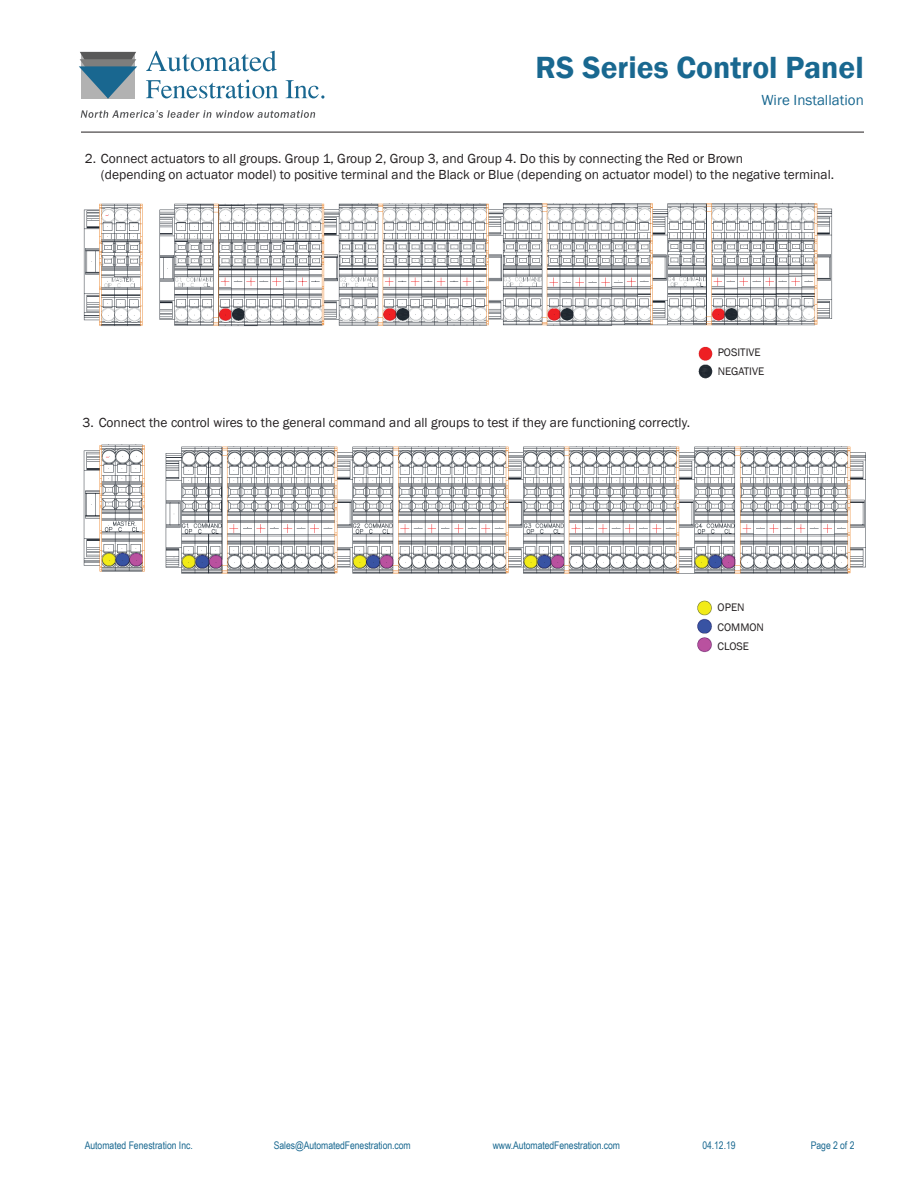
<style>
.page{position:relative;width:918px;height:1188px;background:#fff}
.page>*{position:absolute;margin:0;border:0;box-sizing:border-box;transform-origin:0 0}
.t1{font:600 31.5px "Franklin Gothic";color:#196890}
.t2{font:15px "Franklin Gothic";color:#196890}
.t3{font:13.5px/16.2px "Franklin Gothic";color:#231f20}
.t4{font:11.25px/19.5px "Franklin Gothic";color:#231f20}
.t5{font:10.5px "Arial Narrow";letter-spacing:-.005em;color:#196890}
</style>
<div class="page">
<hr style="left:81px;top:132px;width:783px;height:1px;background:#231f20">
<svg style="left:146px;top:51px;width:131px;height:20px"></svg>
<svg style="left:146px;top:80px;width:132px;height:18px"></svg>
<svg style="left:286px;top:80px;width:38px;height:19px"></svg>
<svg style="left:79px;top:52px;width:58px;height:47px;background:#6e8997"></svg>
<svg style="left:81px;top:110px;width:234px;height:8px"></svg>
<img style="left:159px;top:202px;width:674px;height:125px">
<img style="left:83px;top:203px;width:60px;height:123px">
<img style="left:697px;top:600px;width:15px;height:53px">
<img style="left:165px;top:446px;width:701px;height:128px">
<img style="left:83px;top:444px;width:62px;height:128px">
<img style="left:698px;top:346px;width:15px;height:33px">
<h1 class="t1" style="left:536px;top:48px;width:330px">RS Series Control Panel</h1>
<p class="t2" style="left:761px;top:91px;width:104px">Wire Installation</p>
<p class="t3" style="left:101px;top:151px;width:735px;text-indent:-16px">2. Connect actuators to all groups. Group 1, Group 2, Group 3, and Group 4. Do this by connecting the Red or Brown<br>(depending on actuator model) to positive terminal and the Black or Blue (depending on actuator model) to the negative terminal.</p>
<p class="t3" style="left:83px;top:415px;width:609px">3. Connect the control wires to the general command and all groups to test if they are functioning correctly.</p>
<p class="t4" style="left:718px;top:342px;width:48px">POSITIVE<br>NEGATIVE</p>
<p class="t4" style="left:718px;top:598px;width:48px">OPEN<br>COMMON<br>CLOSE</p>
<p class="t5" style="left:85px;top:1137px;width:110px">Automated Fenestration Inc.</p>
<p class="t5" style="left:274px;top:1137px;width:138px">Sales@AutomatedFenestration.com</p>
<p class="t5" style="left:493px;top:1137px;width:129px">www.AutomatedFenestration.com</p>
<p class="t5" style="left:702px;top:1137px;width:35px">04.12.19</p>
<p class="t5" style="left:811px;top:1137px;width:45px">Page 2 of 2</p>
</div>
